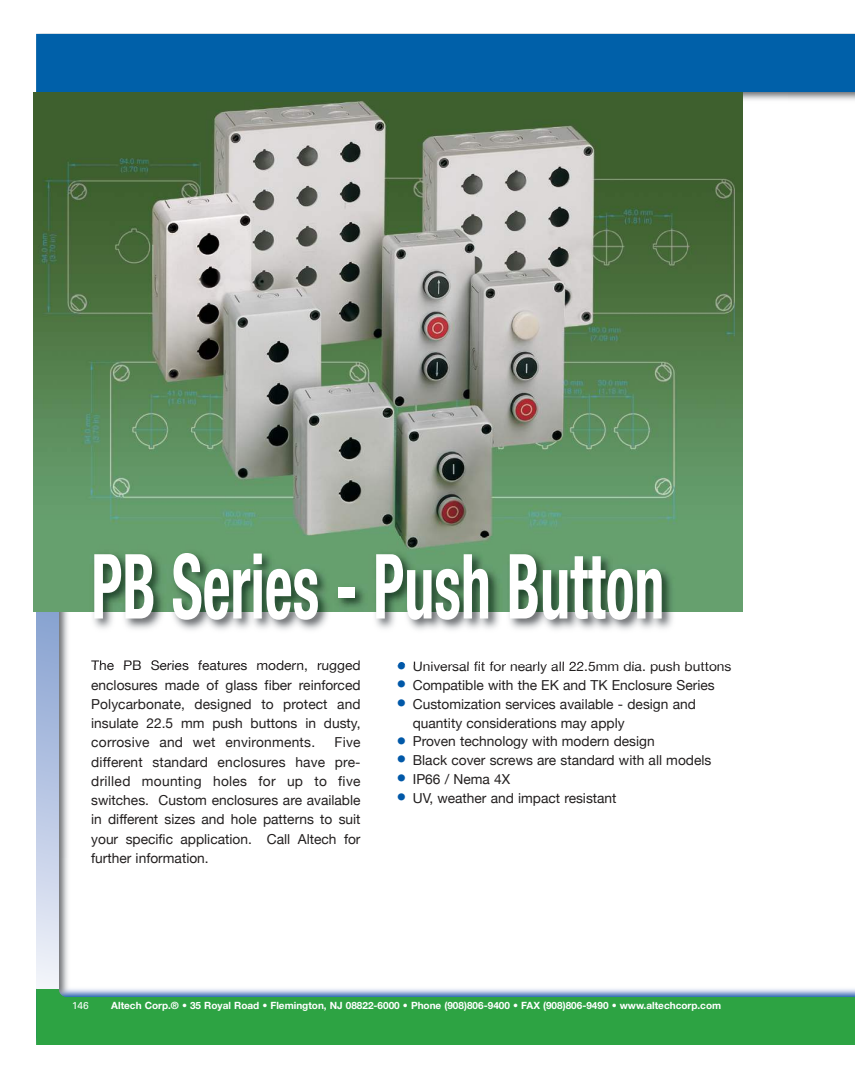
<style>
.page{position:relative;width:855px;height:1080px;background:#fff}
.page>*{position:absolute;margin:0;border:0;box-sizing:border-box;transform-origin:0 0}
.t1{font:700 condensed 90px "Helvetica Neue";color:#fff;scale:.67 1}
.t2{font:13.75px/19.2px "Helvetica Neue";color:#221f1f;text-align:justify}
.t3{font:700 10px "Helvetica Neue";color:#fff}
.t4{font:10px "Univers";color:#fff}
.s1{font-weight:700;font-stretch:condensed;font-size:20px;color:#0058a8}
</style>
<div class="page">
<img style="left:59px;top:611px;width:21px;height:378px">
<div style="left:36px;top:34px;width:819px;height:66px;background:#0060a9"></div>
<img style="left:36px;top:989px;width:819px;height:56px">
<img style="left:36px;top:611px;width:23px;height:378px">
<img style="left:34px;top:92px;width:709px;height:519px">
<img style="left:80px;top:536px;width:663px;height:129px">
<img style="left:91px;top:660px;width:68px;height:5px">
<svg style="left:398px;top:662px;width:7px;height:3px"></svg>
<img style="left:414px;top:662px;width:52px;height:3px">
<h1 class="t1" style="left:91px;top:553px;width:857px">PB Series - Push Button</h1>
<p class="t2" style="left:91px;top:657px;width:271px">The PB Series features modern, rugged enclosures made of glass fiber reinforced Polycarbonate, designed to protect and insulate 22.5 mm push buttons in dusty, corrosive and wet environments.</p>
<p class="t2" style="left:91px;top:734px;width:271px;text-indent:243px">Five different standard enclosures have pre&shy;drilled mounting holes for up to five switches. Custom enclosures are available in different sizes and hole patterns to suit your specific application. Call Altech for further information.</p>
<p class="t2" style="left:397px;top:658px;width:336px"><span class="s1">•</span> Universal fit for nearly all 22.5mm dia. push buttons</p>
<p class="t2" style="left:397px;top:676px;width:320px"><span class="s1">•</span> Compatible with the EK and TK Enclosure Series</p>
<p class="t2" style="left:413px;top:695px;width:285px;line-height:18.8px;text-indent:-16px"><span class="s1">•</span> Customization services available - design and quantity considerations may apply</p>
<p class="t2" style="left:397px;top:733px;width:260px"><span class="s1">•</span> Proven technology with modern design</p>
<p class="t2" style="left:397px;top:751px;width:316px"><span class="s1">•</span> Black cover screws are standard with all models</p>
<p class="t2" style="left:397px;top:770px;width:115px"><span class="s1">•</span> IP66 / Nema 4X</p>
<p class="t2" style="left:397px;top:789px;width:222px"><span class="s1">•</span> UV, weather and impact resistant</p>
<p class="t4" style="left:72px;top:999px;width:18px">146</p>
<p class="t3" style="left:111px;top:1001px;width:611px">Altech Corp.® • 35 Royal Road • Flemington, NJ 08822-6000 • Phone (908)806-9400 • FAX (908)806-9490 • www.altechcorp.com</p>
</div>
